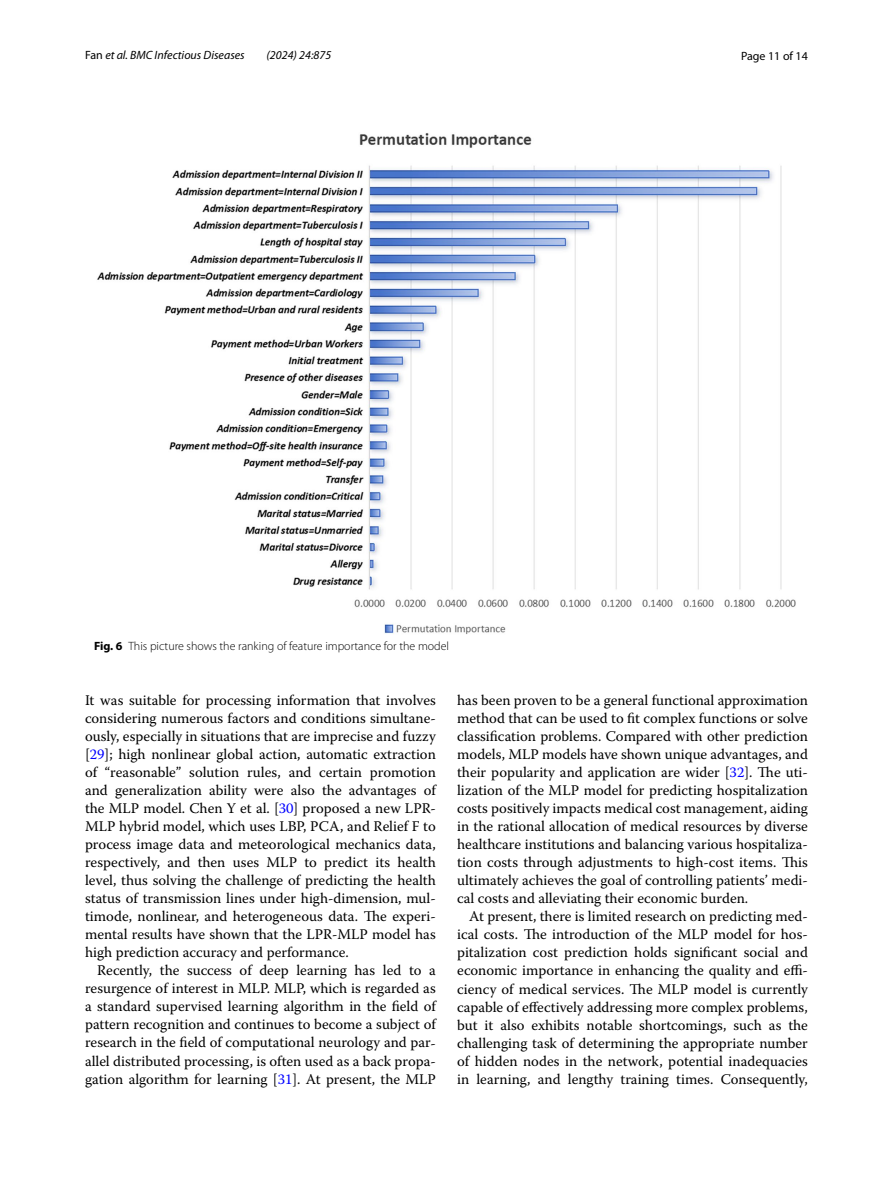
<style>
.page{position:relative;width:893px;height:1187px;background:#fff}
.page>*{position:absolute;margin:0;border:0;box-sizing:border-box;transform-origin:0 0}
.t1{font:14.7px/18px "Warnock Pro";color:#000;text-align:justify}
.t2{font:300 12px "Myriad Pro";color:#000}
.t3{font:italic 12px "Myriad Pro";color:#000}
.t4{font:12px "Myriad Pro";color:#000}
.s1{font-style:normal}
.s2{font-weight:700}
.s3{color:#00f}
</style>
<div class="page">
<img style="left:97px;top:133px;width:699px;height:501px">
<p class="t3" style="left:85px;top:48px;width:161px"><span class="s1">Fan</span> et al. BMC Infectious Diseases</p>
<p class="t3" style="left:267px;top:48px;width:66px">(2024) 24:875</p>
<p class="t4" style="left:741px;top:48px;width:68px">Page 11 of 14</p>
<p class="t2" style="left:94px;top:639px;width:357px"><span class="s2">Fig. 6</span> This picture shows the ranking of feature importance for the model</p>
<p class="t1" style="left:85px;top:691px;width:352px">It was suitable for processing information that involves considering numerous factors and conditions simultane&shy;ously, especially in situations that are imprecise and fuzzy [<span class="s3">29</span>]; high nonlinear global action, automatic extraction of “reasonable” solution rules, and certain promotion and generalization ability were also the advantages of the MLP model. Chen Y et al. [<span class="s3">30</span>] proposed a new LPR-MLP hybrid model, which uses LBP, PCA, and Relief F to process image data and meteorological mechanics data, respectively, and then uses MLP to predict its health level, thus solving the challenge of predicting the health status of transmission lines under high-dimension, mul&shy;timode, nonlinear, and heterogeneous data. The experi&shy;mental results have shown that the LPR-MLP model has high prediction accuracy and performance.</p>
<p class="t1" style="left:85px;top:961px;width:352px;text-indent:12px">Recently, the success of deep learning has led to a resurgence of interest in MLP. MLP, which is regarded as a standard supervised learning algorithm in the field of pattern recognition and continues to become a subject of research in the field of computational neurology and par&shy;allel distributed processing, is often used as a back propa&shy;gation algorithm for learning [<span class="s3">31</span>]. At present, the MLP</p>
<p class="t1" style="left:457px;top:691px;width:352px">has been proven to be a general functional approximation method that can be used to fit complex functions or solve classification problems. Compared with other prediction models, MLP models have shown unique advantages, and their popularity and application are wider [<span class="s3">32</span>]. The uti&shy;lization of the MLP model for predicting hospitalization costs positively impacts medical cost management, aiding in the rational allocation of medical resources by diverse healthcare institutions and balancing various hospitaliza&shy;tion costs through adjustments to high-cost items. This ultimately achieves the goal of controlling patients’ medi&shy;cal costs and alleviating their economic burden.</p>
<p class="t1" style="left:457px;top:907px;width:352px;text-indent:12px">At present, there is limited research on predicting med&shy;ical costs. The introduction of the MLP model for hos&shy;pitalization cost prediction holds significant social and economic importance in enhancing the quality and effi&shy;ciency of medical services. The MLP model is currently capable of effectively addressing more complex problems, but it also exhibits notable shortcomings, such as the challenging task of determining the appropriate number of hidden nodes in the network, potential inadequacies in learning, and lengthy training times. Consequently,</p>
</div>
